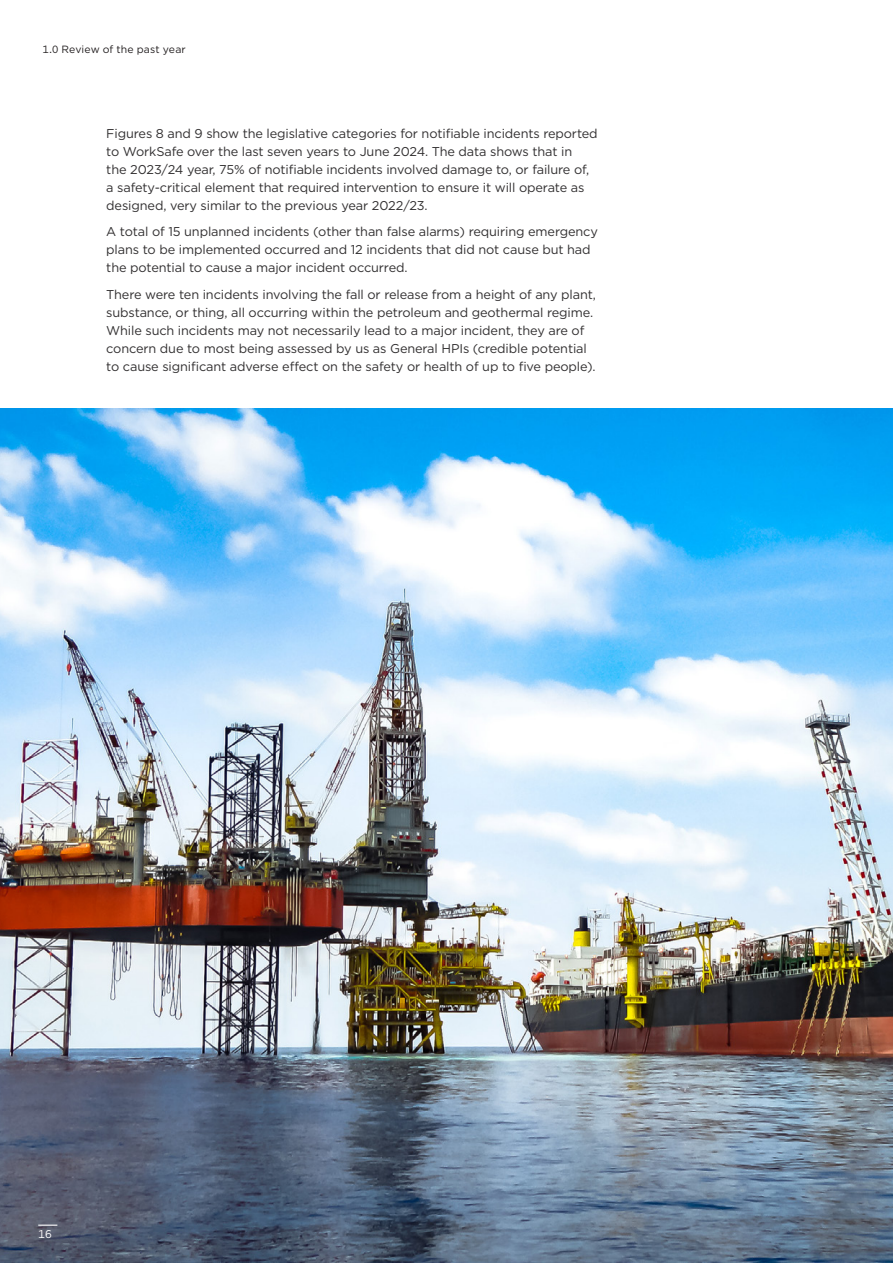
<style>
.page{position:relative;width:893px;height:1263px;background:#fff}
.page>*{position:absolute;margin:0;border:0;box-sizing:border-box;transform-origin:0 0}
.t1{font:12.75px/18px "Gotham";letter-spacing:-.01em;color:#312f30}
.t2{font:11.25px "Gotham";color:#fff}
.t3{font:10.5px "Gotham";letter-spacing:.01em;color:#231f20}
</style>
<div class="page">
<img style="left:0;top:409px;width:893px;height:854px">
<svg style="left:38px;top:1224px;width:19px;height:2px"></svg>
<p class="t3" style="left:43px;top:43px;width:145px">1.0 Review of the past year</p>
<p class="t1" style="left:106px;top:124px;width:493px">Figures 8 and 9 show the legislative categories for notifiable incidents reported to WorkSafe over the last seven years to June 2024. The data shows that in<br>the 2023/24 year, 75% of notifiable incidents involved damage to, or failure of, a safety-critical element that required intervention to ensure it will operate as designed, very similar to the previous year 2022/23.</p>
<p class="t1" style="left:106px;top:222px;width:493px">A total of 15 unplanned incidents (other than false alarms) requiring emergency plans to be implemented occurred and 12 incidents that did not cause but had the potential to cause a major incident occurred.</p>
<p class="t1" style="left:106px;top:285px;width:491px">There were ten incidents involving the fall or release from a height of any plant, substance, or thing, all occurring within the petroleum and geothermal regime.<br>While such incidents may not necessarily lead to a major incident, they are of concern due to most being assessed by us as General HPIs (credible potential to cause significant adverse effect on the safety or health of up to five people).</p>
<p class="t2" style="left:38px;top:1227px;width:15px">16</p>
</div>
